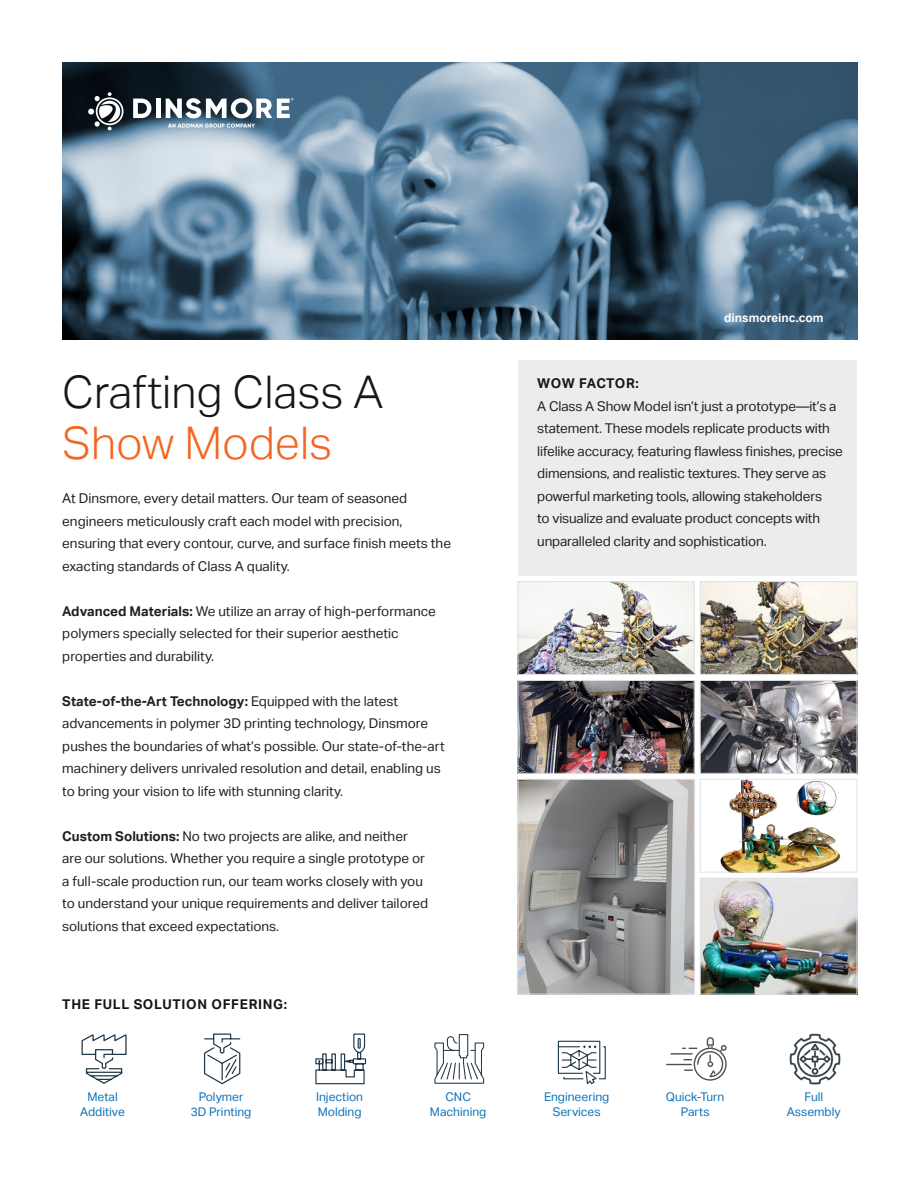
<style>
.page{position:relative;width:918px;height:1188px;background:#fff}
.page>*{position:absolute;margin:0;border:0;box-sizing:border-box;transform-origin:0 0}
.Headline_2_-_White{font:300 45px "Aktiv Grotesk";color:#181717}
.Headline_2_-_White-2{font:300 45px "Aktiv Grotesk";color:#f36621}
.Body_1_-_Black{font:13.5px/22.5px "Aktiv Grotesk";color:#231f20}
.Subhead_4_-_White{font:700 13.5px "Aktiv Grotesk";letter-spacing:.05em;color:#181717}
.Subhead_4_-_White-2{font:700 13.5px "Aktiv Grotesk";letter-spacing:.02em;color:#181717}
.Body_1_-_White{font:12px "Aktiv Grotesk";color:#0d71b9}
.Body_2-White_Bold{font:700 12px "Arial";color:#fff}
.s1{font-weight:700}
</style>
<div class="page">
<svg style="left:82px;top:1034px;width:45px;height:50px"></svg>
<svg style="left:204px;top:1034px;width:36px;height:50px"></svg>
<svg style="left:315px;top:1034px;width:51px;height:50px"></svg>
<svg style="left:434px;top:1034px;width:51px;height:50px"></svg>
<svg style="left:558px;top:1041px;width:48px;height:43px"></svg>
<svg style="left:666px;top:1037px;width:61px;height:44px"></svg>
<img style="left:790px;top:1034px;width:50px;height:50px">
<img style="left:62px;top:63px;width:795px;height:276px">
<svg style="left:88px;top:92px;width:36px;height:38px"></svg>
<svg style="left:133px;top:99px;width:18px;height:19px"></svg>
<hr style="left:156px;top:99px;width:4px;height:19px;background:#fff">
<svg style="left:166px;top:98px;width:127px;height:20px"></svg>
<svg style="left:168px;top:124px;width:87px;height:4px"></svg>
<div style="left:518px;top:360px;width:338px;height:215px;background:#ececee"></div>
<img style="left:702px;top:880px;width:153px;height:112px">
<div style="left:700px;top:878px;width:157px;height:116px;border:1px solid #e1e2e4"></div>
<img style="left:720px;top:781px;width:121px;height:89px">
<div style="left:700px;top:779px;width:157px;height:93px;border:1px solid #e1e2e4"></div>
<img style="left:520px;top:781px;width:172px;height:211px">
<div style="left:518px;top:779px;width:176px;height:215px;border:1px solid #e1e2e4"></div>
<img style="left:702px;top:682px;width:153px;height:90px">
<div style="left:700px;top:680px;width:157px;height:94px;border:1px solid #e1e2e4"></div>
<img style="left:520px;top:682px;width:172px;height:90px">
<div style="left:518px;top:680px;width:176px;height:94px;border:1px solid #e1e2e4"></div>
<img style="left:702px;top:583px;width:153px;height:90px">
<div style="left:700px;top:581px;width:157px;height:94px;border:1px solid #e1e2e4"></div>
<img style="left:520px;top:583px;width:172px;height:90px">
<div style="left:518px;top:581px;width:176px;height:94px;border:1px solid #e1e2e4"></div>
<p class="Body_2-White_Bold" style="left:724px;top:310px;width:101px">dinsmoreinc.com</p>
<p class="Headline_2_-_White" style="left:62px;top:366px;width:323px">Crafting Class A</p>
<p class="Headline_2_-_White-2" style="left:62px;top:417px;width:272px">Show Models</p>
<p class="Body_1_-_Black" style="left:62px;top:487px;width:390px">At Dinsmore, every detail matters. Our team of seasoned engineers meticulously craft each model with precision, ensuring that every contour, curve, and surface finish meets the exacting standards of Class A quality.</p>
<p class="Body_1_-_Black" style="left:62px;top:600px;width:375px"><span class="s1">Advanced Materials:</span> We utilize an array of high-performance polymers specially selected for their superior aesthetic properties and durability.</p>
<p class="Body_1_-_Black" style="left:62px;top:690px;width:384px"><span class="s1">State-of-the-Art Technology:</span> Equipped with the latest advancements in polymer 3D printing technology, Dinsmore pushes the boundaries of what’s possible. Our state-of-the-art machinery delivers unrivaled resolution and detail, enabling us to bring your vision to life with stunning clarity.</p>
<p class="Body_1_-_Black" style="left:62px;top:825px;width:367px"><span class="s1">Custom Solutions:</span> No two projects are alike, and neither are our solutions. Whether you require a single prototype or a full-scale production run, our team works closely with you to understand your unique requirements and deliver tailored solutions that exceed expectations.</p>
<p class="Subhead_4_-_White-2" style="left:537px;top:376px;width:103px">WOW FACTOR:</p>
<p class="Body_1_-_Black" style="left:537px;top:395px;width:307px">A Class A Show Model isn’t just a prototype—it’s a statement. These models replicate products with lifelike accuracy, featuring flawless finishes, precise dimensions, and realistic textures. They serve as powerful marketing tools, allowing stakeholders<br>to visualize and evaluate product concepts with unparalleled clarity and sophistication.</p>
<p class="Subhead_4_-_White" style="left:62px;top:997px;width:226px">THE FULL SOLUTION OFFERING:</p>
<p class="Body_1_-_White" style="left:87px;top:1090px;width:32px">Metal</p>
<p class="Body_1_-_White" style="left:80px;top:1104px;width:46px">Additive</p>
<p class="Body_1_-_White" style="left:199px;top:1090px;width:46px">Polymer</p>
<p class="Body_1_-_White" style="left:191px;top:1104px;width:62px">3D Printing</p>
<p class="Body_1_-_White" style="left:316px;top:1090px;width:49px">Injection</p>
<p class="Body_1_-_White" style="left:318px;top:1104px;width:45px">Molding</p>
<p class="Body_1_-_White" style="left:445px;top:1090px;width:27px">CNC</p>
<p class="Body_1_-_White" style="left:430px;top:1104px;width:58px">Machining</p>
<p class="Body_1_-_White" style="left:544px;top:1090px;width:67px">Engineering</p>
<p class="Body_1_-_White" style="left:553px;top:1104px;width:49px">Services</p>
<p class="Body_1_-_White" style="left:666px;top:1090px;width:60px">Quick-Turn</p>
<p class="Body_1_-_White" style="left:681px;top:1104px;width:30px">Parts</p>
<p class="Body_1_-_White" style="left:804px;top:1090px;width:20px">Full</p>
<p class="Body_1_-_White" style="left:787px;top:1104px;width:55px">Assembly</p>
</div>
